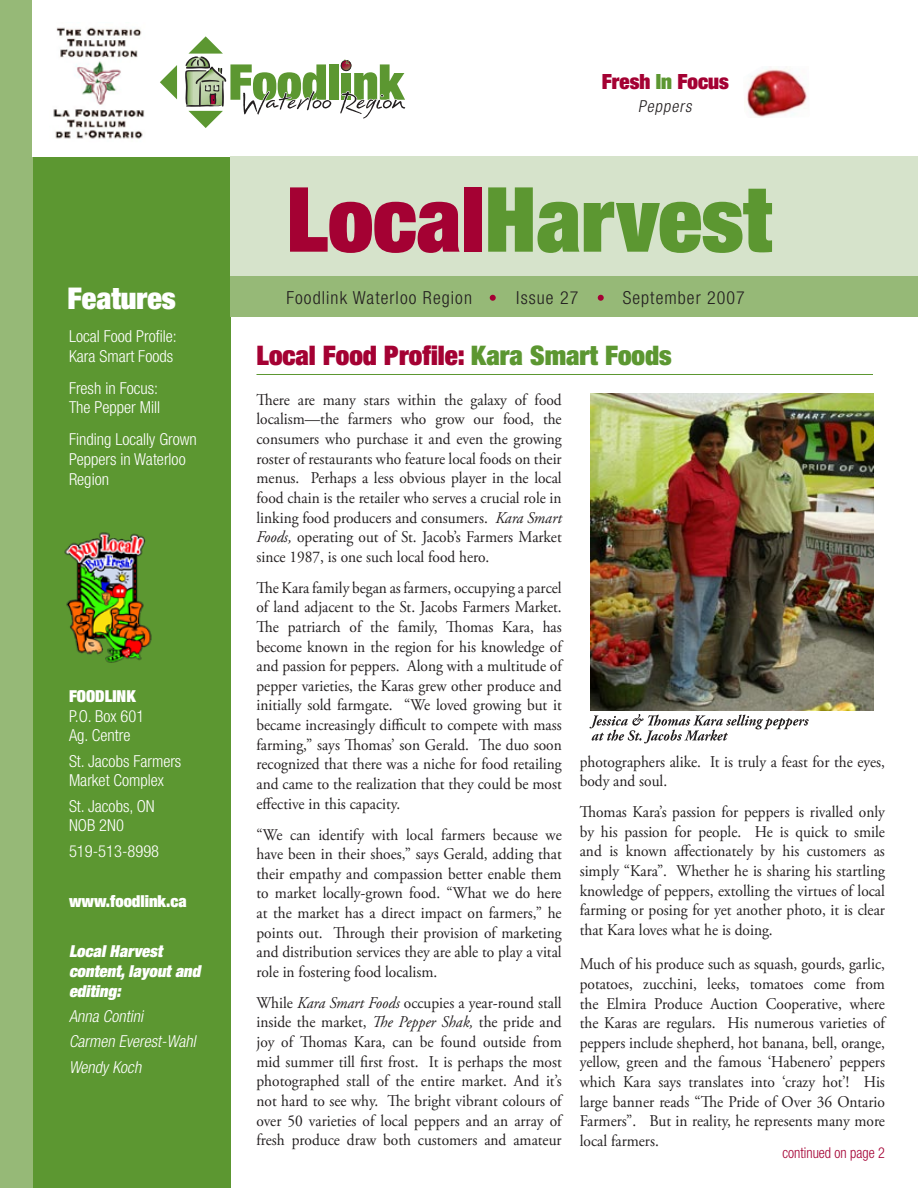
<style>
.page{position:relative;width:918px;height:1188px;background:#fff}
.page>*{position:absolute;margin:0;border:0;box-sizing:border-box;transform-origin:0 0}
.t1{font:900 expanded 90px "Helvetica Neue LT";color:#5c9731}
.Table_of_Contents_Bo{font:900 expanded 30px "Helvetica Neue LT";color:#fff}
.Headline{font:900 expanded 27px "Helvetica Neue LT";color:#a40133}
.Table_of_Contents_Bo-2{font:900 expanded 21px "Helvetica Neue LT";color:#a40133}
.Headline-2{font:300 condensed 18px "Helvetica Neue LT";letter-spacing:.06em;color:#231f20}
.Table_of_Contents_Bo-3{font:300 condensed 16.5px/19.8px "Helvetica Neue LT";color:#fff}
.Table_of_Contents_Bo-4{font:italic 300 condensed 16.5px "Helvetica Neue LT";color:#fff}
.Table_of_Contents_Bo-5{font:italic 900 expanded 16.5px/19.8px "Helvetica Neue LT";color:#fff}
.Table_of_Contents_Bo-6{font:900 expanded 16.5px "Helvetica Neue LT";color:#fff}
.Headline-3{font:italic 300 condensed 16.5px "Helvetica Neue LT";color:#231f20}
.Body{font:16.35px/19.6px "Adobe Garamond Pro";color:#231f20;text-align:justify;scale:.94 1}
.Body-2{font:300 condensed 15px "Helvetica Neue LT";color:#a40133;scale:.94 1}
.s1{font-weight:900;font-stretch:expanded}
.s2{color:#5c9731}
.s3{color:#a40133}
.s4{font-style:italic}
</style>
<div class="page">
<div style="left:0;top:0;width:228px;height:1188px;background:#96b977"></div>
<div style="left:33px;top:156px;width:198px;height:1032px;background:#5c9731"></div>
<div style="left:33px;top:0;width:884px;height:156px;background:#fff"></div>
<div style="left:231px;top:276px;width:687px;height:41px;background:#96b977"></div>
<div style="left:231px;top:156px;width:687px;height:120px;background:#d6e3cb"></div>
<svg style="left:160px;top:65px;width:17px;height:34px"></svg>
<div style="left:329px;top:64px;width:10px;height:36px;background:#5c9731"></div>
<svg style="left:185px;top:36px;width:147px;height:92px"></svg>
<svg style="left:340px;top:59px;width:66px;height:60px"></svg>
<img style="left:53px;top:27px;width:92px;height:112px">
<img style="left:747px;top:69px;width:60px;height:49px">
<hr style="left:256px;top:374px;width:617px;height:1px;background:#5c9731">
<svg style="left:490px;top:295px;width:6px;height:6px"></svg>
<svg style="left:598px;top:295px;width:6px;height:6px"></svg>
<img style="left:64px;top:532px;width:88px;height:131px">
<img style="left:590px;top:393px;width:283px;height:318px">
<svg style="left:590px;top:714px;width:219px;height:29px"></svg>
<p class="Table_of_Contents_Bo" style="left:68px;top:280px;width:110px">Features</p>
<p class="Table_of_Contents_Bo-3" style="left:69px;top:326px;width:109px">Local Food Profile:<br>Kara Smart Foods</p>
<p class="Table_of_Contents_Bo-3" style="left:69px;top:378px;width:93px">Fresh in Focus:<br>The Pepper Mill</p>
<p class="Table_of_Contents_Bo-3" style="left:69px;top:429px;width:129px">Finding Locally Grown<br>Peppers in Waterloo<br>Region</p>
<p class="Table_of_Contents_Bo-3" style="left:69px;top:686px;width:77px"><span class="s1">FOODLINK<br></span>P.O. Box 601<br>Ag. Centre</p>
<p class="Table_of_Contents_Bo-3" style="left:69px;top:751px;width:114px">St. Jacobs Farmers<br>Market Complex</p>
<p class="Table_of_Contents_Bo-3" style="left:69px;top:796px;width:87px">St. Jacobs, ON<br>NOB 2N0</p>
<p class="Table_of_Contents_Bo-3" style="left:69px;top:841px;width:92px">519-513-8998</p>
<p class="Table_of_Contents_Bo-6" style="left:69px;top:891px;width:119px">www.foodlink.ca</p>
<p class="Table_of_Contents_Bo-5" style="left:69px;top:941px;width:137px">LocalHarvest content,layoutand editing:</p>
<p class="Table_of_Contents_Bo-4" style="left:69px;top:1007px;width:79px">Anna Contini</p>
<p class="Table_of_Contents_Bo-4" style="left:69px;top:1032px;width:132px">Carmen Everest-Wahl</p>
<p class="Table_of_Contents_Bo-4" style="left:69px;top:1057px;width:77px">WendyKoch</p>
<p class="Table_of_Contents_Bo-2" style="left:602px;top:68px;width:129px">Fresh <span class="s2">In</span> Focus</p>
<p class="Headline-3" style="left:638px;top:97px;width:58px">Peppers</p>
<p class="t1" style="left:286px;top:162px;width:487px"><span class="s3">Local</span>Harvest</p>
<p class="Headline-2" style="left:286px;top:287px;width:187px">Foodlink Waterloo Region</p>
<p class="Headline-2" style="left:516px;top:287px;width:64px">Issue 27</p>
<p class="Headline-2" style="left:623px;top:287px;width:124px">September 2007</p>
<p class="Headline" style="left:256px;top:338px;width:417px">Local Food Profile: <span class="s2">Kara Smart Foods</span></p>
<p class="Body" style="left:256px;top:390px;width:326px">There are many stars within the galaxy of food localism—the farmers who grow our food, the consumers who purchase it and even the growing roster of restaurants who feature local foods on their menus. Perhaps a less obvious player in the local food chain is the retailer who serves a crucial role in linking food producers and consumers. <span class="s4">Kara Smart Foods,</span> operating out of St. Jacob’s Farmers Market since 1987, is one such local food hero.</p>
<p class="Body" style="left:256px;top:578px;width:326px">The Kara family began as farmers, occupying a parcel of land adjacent to the St. Jacobs Farmers Market.<br>The patriarch of the family, Thomas Kara, has become known in the region for his knowledge of and passion for peppers. Along with a multitude of pepper varieties, the Karas grew other produce and initially sold farmgate. “We loved growing but it became increasingly difficult to compete with mass farming,” says Thomas’ son Gerald. The duo soon recognized that there was a niche for food retailing and came to the realization that they could be most effective in this capacity.</p>
<p class="Body" style="left:256px;top:825px;width:326px">“We can identify with local farmers because we have been in their shoes,” says Gerald, adding that their empathy and compassion better enable them to market locally-grown food. “What we do here at the market has a direct impact on farmers,” he points out. Through their provision of marketing and distribution services they are able to play a vital role in fostering food localism.</p>
<p class="Body" style="left:256px;top:993px;width:326px">While <span class="s4">Kara Smart Foods</span> occupies a year-round stall inside the market, <span class="s4">The Pepper Shak,</span> the pride and joy of Thomas Kara, can be found outside from mid summer till first frost. It is perhaps the most photographed stall of the entire market. And it’s not hard to see why. The bright vibrant colours of over 50 varieties of local peppers and an array of fresh produce draw both customers and amateur</p>
<p class="Body" style="left:580px;top:752px;width:326px">photographers alike. It is truly a feast for the eyes, body and soul.</p>
<p class="Body" style="left:580px;top:803px;width:326px">Thomas Kara’s passion for peppers is rivalled only by his passion for people. He is quick to smile and is known affectionately by his customers as simply “Kara”. Whether he is sharing his startling knowledge of peppers, extolling the virtues of local farming or posing for yet another photo, it is clear that Kara loves what he is doing.</p>
<p class="Body" style="left:580px;top:955px;width:326px">Much of his produce such as squash, gourds, garlic, potatoes, zucchini, leeks, tomatoes come from the Elmira Produce Auction Cooperative, where the Karas are regulars. His numerous varieties of peppers include shepherd, hot banana, bell, orange, yellow, green and the famous ‘Habenero’ peppers which Kara says translates into ‘crazy hot’! His large banner reads “The Pride of Over 36 Ontario Farmers”. But in reality, he represents many more local farmers.</p>
<p class="Body-2" style="left:782px;top:1144px;width:111px">continued on page 2</p>
</div>
